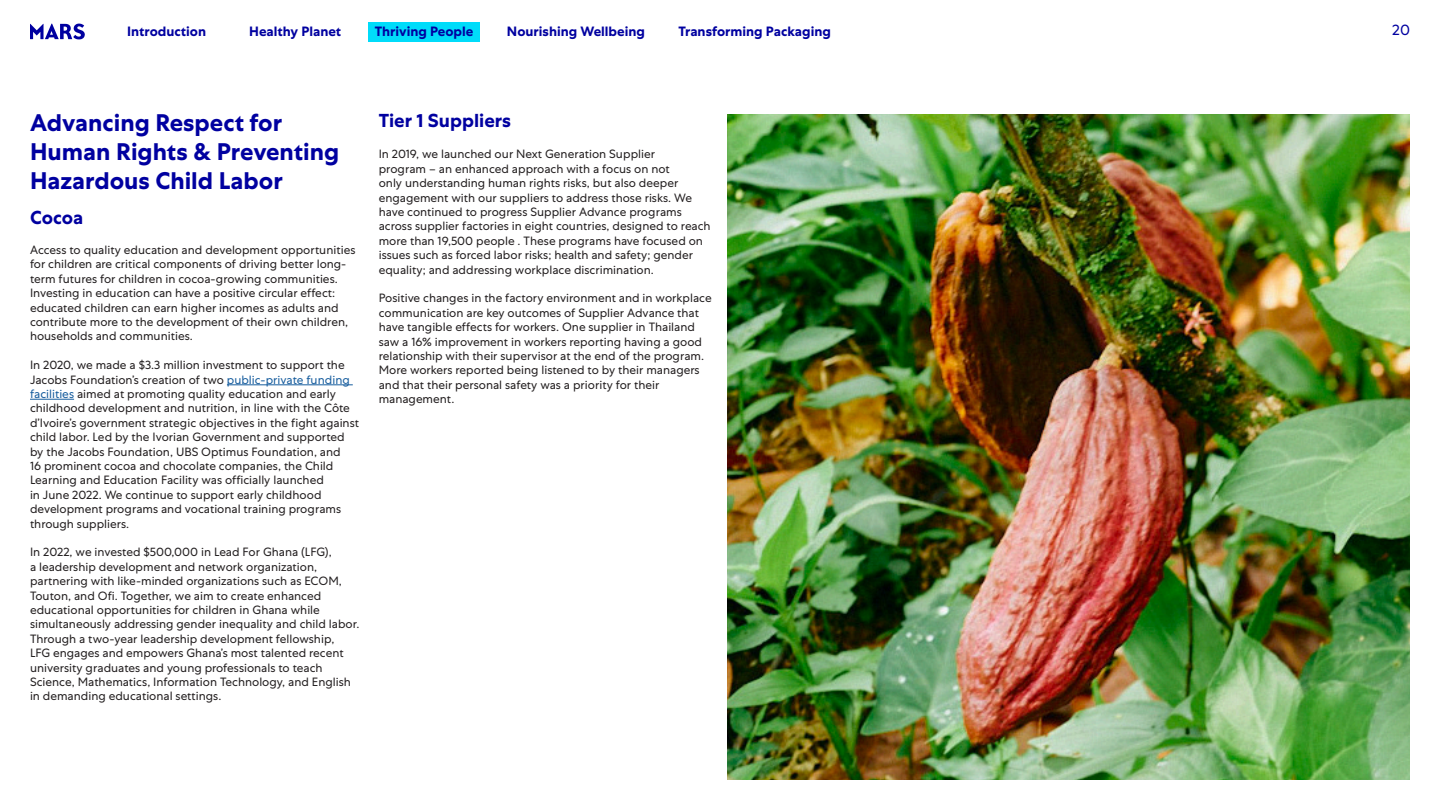
<style>
.page{position:relative;width:1440px;height:810px;background:#fff}
.page>*{position:absolute;margin:0;border:0;box-sizing:border-box;transform-origin:0 0}
.t1{font:700 24px "Mars Centra";color:#0000a0}
.t2{font:700 18.75px "Mars Centra";color:#0000a0}
.t3{font:15px "Mars Centra";color:#0000a0}
.t4{font:700 13.5px "Mars Centra";color:#0000a0}
.t5{font:12px/14.4px "Mars Centra";color:#231f20}
.s1{color:#175d9e}
</style>
<div class="page">
<div style="left:369px;top:22px;width:111px;height:19px;background:#00dcfa"></div>
<svg style="left:30px;top:24px;width:55px;height:15px"></svg>
<hr style="left:227px;top:385px;width:126px;height:1px;background:#175d9e">
<hr style="left:30px;top:399px;width:44px;height:1px;background:#175d9e">
<img style="left:728px;top:114px;width:682px;height:666px">
<p class="t4" style="left:127px;top:23px;width:80px">Introduction</p>
<p class="t4" style="left:249px;top:23px;width:93px">Healthy Planet</p>
<p class="t4" style="left:375px;top:23px;width:100px">Thriving People</p>
<p class="t4" style="left:507px;top:23px;width:140px">Nourishing Wellbeing</p>
<p class="t4" style="left:679px;top:23px;width:154px">Transforming Packaging</p>
<p class="t3" style="left:1392px;top:21px;width:19px">20</p>
<p class="t1" style="left:30px;top:109px;width:254px">Advancing Respect for</p>
<p class="t1" style="left:30px;top:137px;width:311px">Human Rights &amp; Preventing</p>
<p class="t1" style="left:30px;top:166px;width:254px">Hazardous Child Labor</p>
<p class="t2" style="left:30px;top:207px;width:55px">Cocoa</p>
<p class="t5" style="left:30px;top:243px;width:327px">Access to quality education and development opportunities for children are critical components of driving better long&shy;term futures for children in cocoa-growing communities.<br>Investing in education can have a positive circular effect: educated children can earn higher incomes as adults and contribute more to the development of their own children, households and communities.</p>
<p class="t5" style="left:30px;top:358px;width:331px">In 2020, we made a $3.3 million investment to support the Jacobs Foundation’s creation of two <span class="s1">public-private funding facilities</span> aimed at promoting quality education and early childhood development and nutrition, in line with the Côte d’Ivoire’s government strategic objectives in the fight against child labor. Led by the Ivorian Government and supported by the Jacobs Foundation, UBS Optimus Foundation, and<br>16 prominent cocoa and chocolate companies, the Child Learning and Education Facility was officially launched<br>in June 2022. We continue to support early childhood development programs and vocational training programs through suppliers.</p>
<p class="t5" style="left:30px;top:545px;width:331px">In 2022, we invested $500,000 in Lead For Ghana (LFG),<br>a leadership development and network organization, partnering with like-minded organizations such as ECOM, Touton, and Ofi. Together, we aim to create enhanced educational opportunities for children in Ghana while simultaneously addressing gender inequality and child labor.<br>Through a two-year leadership development fellowship,<br>LFG engages and empowers Ghana’s most talented recent university graduates and young professionals to teach Science, Mathematics, Information Technology, and English in demanding educational settings.</p>
<p class="t2" style="left:379px;top:110px;width:134px">Tier 1 Suppliers</p>
<p class="t5" style="left:379px;top:147px;width:333px">In 2019, we launched our Next Generation Supplier<br>program – an enhanced approach with a focus on not<br>only understanding human rights risks, but also deeper engagement with our suppliers to address those risks. We have continued to progress Supplier Advance programs across supplier factories in eight countries, designed to reach more than 19,500 people . These programs have focused on issues such as forced labor risks; health and safety; gender equality; and addressing workplace discrimination.</p>
<p class="t5" style="left:379px;top:291px;width:334px">Positive changes in the factory environment and in workplace communication are key outcomes of Supplier Advance that have tangible effects for workers. One supplier in Thailand saw a 16% improvement in workers reporting having a good relationship with their supervisor at the end of the program.<br>More workers reported being listened to by their managers and that their personal safety was a priority for their management.</p>
</div>
